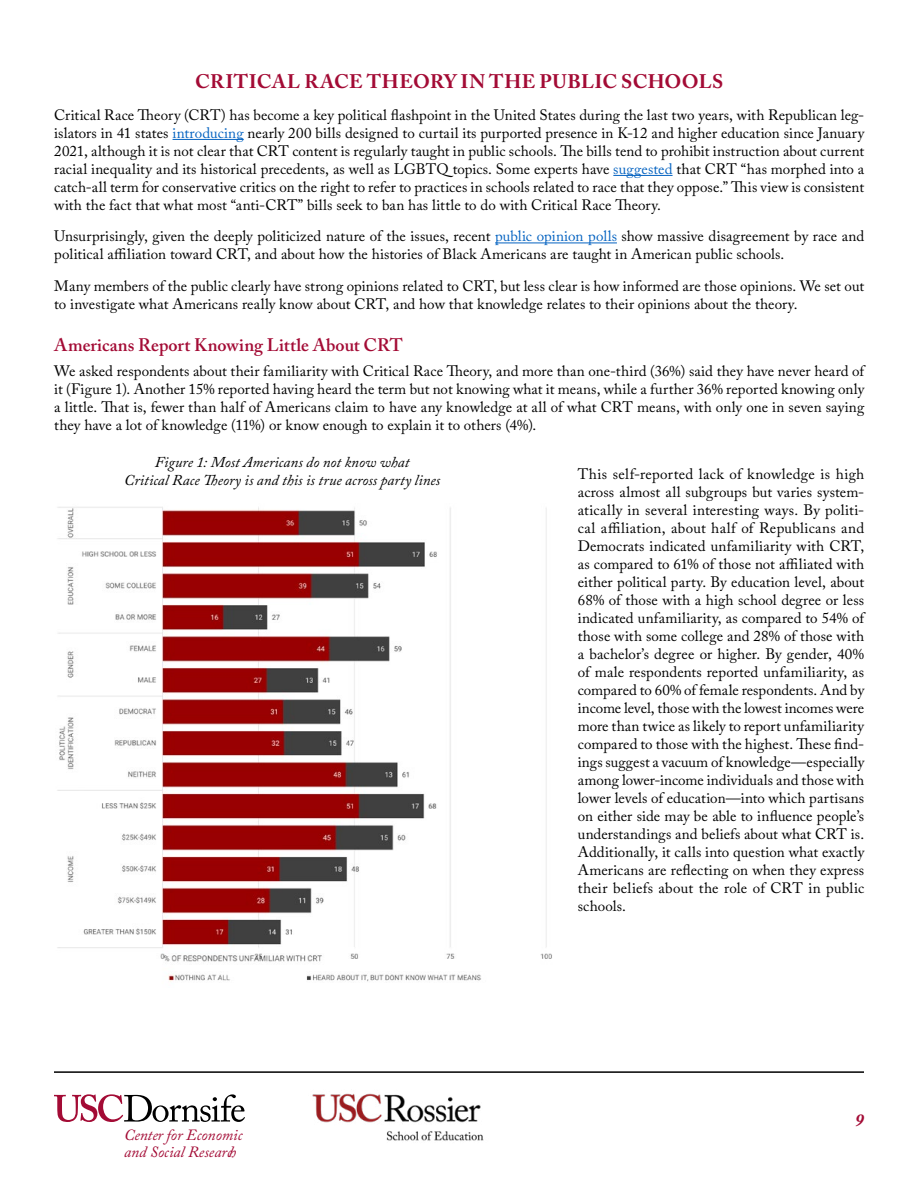
<style>
.page{position:relative;width:918px;height:1188px;background:#fff}
.page>*{position:absolute;margin:0;border:0;box-sizing:border-box;transform-origin:0 0}
.t1{font:700 19.5px "Adobe Caslon Pro";letter-spacing:.015em;color:#a30b35}
.t2{font:600 18px "Adobe Caslon Pro";color:#a30b35}
.t3{font:italic 700 18px "Adobe Caslon Pro";color:#a30b35}
.t4{font:italic 15.6px/17px "Adobe Caslon Pro";color:#a30b35}
.t5{font:15px/18px "Adobe Caslon Pro";letter-spacing:.005em;color:#000;text-align:justify}
.t6{font:italic 15px/18px "Adobe Caslon Pro";letter-spacing:.005em;color:#000;text-align:center}
.s1{color:#0563c1}
</style>
<div class="page">
<svg style="left:54px;top:1094px;width:191px;height:28px"></svg>
<hr style="left:54px;top:1071px;width:810px;height:2px;background:#000">
<img style="left:291px;top:1071px;width:215px;height:70px">
<hr style="left:173px;top:139px;width:71px;height:1px;background:#0563c1">
<hr style="left:613px;top:175px;width:60px;height:1px;background:#0563c1">
<hr style="left:495px;top:243px;width:122px;height:1px;background:#0563c1">
<img style="left:57px;top:507px;width:495px;height:475px">
<h1 class="t1" style="left:195px;top:70px;width:529px">CRITICAL RACE THEORY IN THE PUBLIC SCHOOLS</h1>
<p class="t5" style="left:54px;top:106px;width:812px">Critical Race Theory (CRT) has become a key political flashpoint in the United States during the last two years, with Republican leg&shy;islators in 41 states <span class="s1">introducing</span> nearly 200 bills designed to curtail its purported presence in K-12 and higher education since January 2021, although it is not clear that CRT content is regularly taught in public schools. The bills tend to prohibit instruction about current racial inequality and its historical precedents, as well as LGBTQ topics. Some experts have <span class="s1">suggested</span> that CRT “has morphed into a catch-all term for conservative critics on the right to refer to practices in schools related to race that they oppose.” This view is consistent with the fact that what most “anti-CRT” bills seek to ban has little to do with Critical Race Theory.</p>
<p class="t5" style="left:54px;top:227px;width:812px">Unsurprisingly, given the deeply politicized nature of the issues, recent <span class="s1">public opinion polls</span> show massive disagreement by race and political affiliation toward CRT, and about how the histories of Black Americans are taught in American public schools.</p>
<p class="t5" style="left:54px;top:277px;width:812px">Many members of the public clearly have strong opinions related to CRT, but less clear is how informed are those opinions. We set out to investigate what Americans really know about CRT, and how that knowledge relates to their opinions about the theory.</p>
<p class="t2" style="left:54px;top:334px;width:350px">Americans Report Knowing Little About CRT</p>
<p class="t5" style="left:54px;top:361px;width:812px">We asked respondents about their familiarity with Critical Race Theory, and more than one-third (36%) said they have never heard of it (Figure 1). Another 15% reported having heard the term but not knowing what it means, while a further 36% reported knowing only a little. That is, fewer than half of Americans claim to have any knowledge at all of what CRT means, with only one in seven saying they have a lot of knowledge (11%) or know enough to explain it to others (4%).</p>
<p class="t5" style="left:578px;top:465px;width:288px">This self-reported lack of knowledge is high across almost all subgroups but varies system&shy;atically in several interesting ways. By politi&shy;cal affiliation, about half of Republicans and Democrats indicated unfamiliarity with CRT, as compared to 61% of those not affiliated with either political party. By education level, about 68% of those with a high school degree or less indicated unfamiliarity, as compared to 54% of those with some college and 28% of those with a bachelor’s degree or higher. By gender, 40% of male respondents reported unfamiliarity, as compared to 60% of female respondents. And by income level, those with the lowest incomes were more than twice as likely to report unfamiliarity compared to those with the highest. These find&shy;ings suggest a vacuum of knowledge—especially among lower-income individuals and those with lower levels of education—into which partisans on either side may be able to influence people’s understandings and beliefs about what CRT is.<br>Additionally, it calls into question what exactly Americans are reflecting on when they express their beliefs about the role of CRT in public schools.</p>
<p class="t6" style="left:124px;top:453px;width:317px">Figure 1: Most Americans do not know what<br>Critical Race Theory is and this is true across party lines</p>
<p class="t4" style="left:124px;top:1127px;width:120px">Center for Economic and Social Research</p>
<p class="t3" style="left:855px;top:1109px;width:10px">9</p>
</div>
